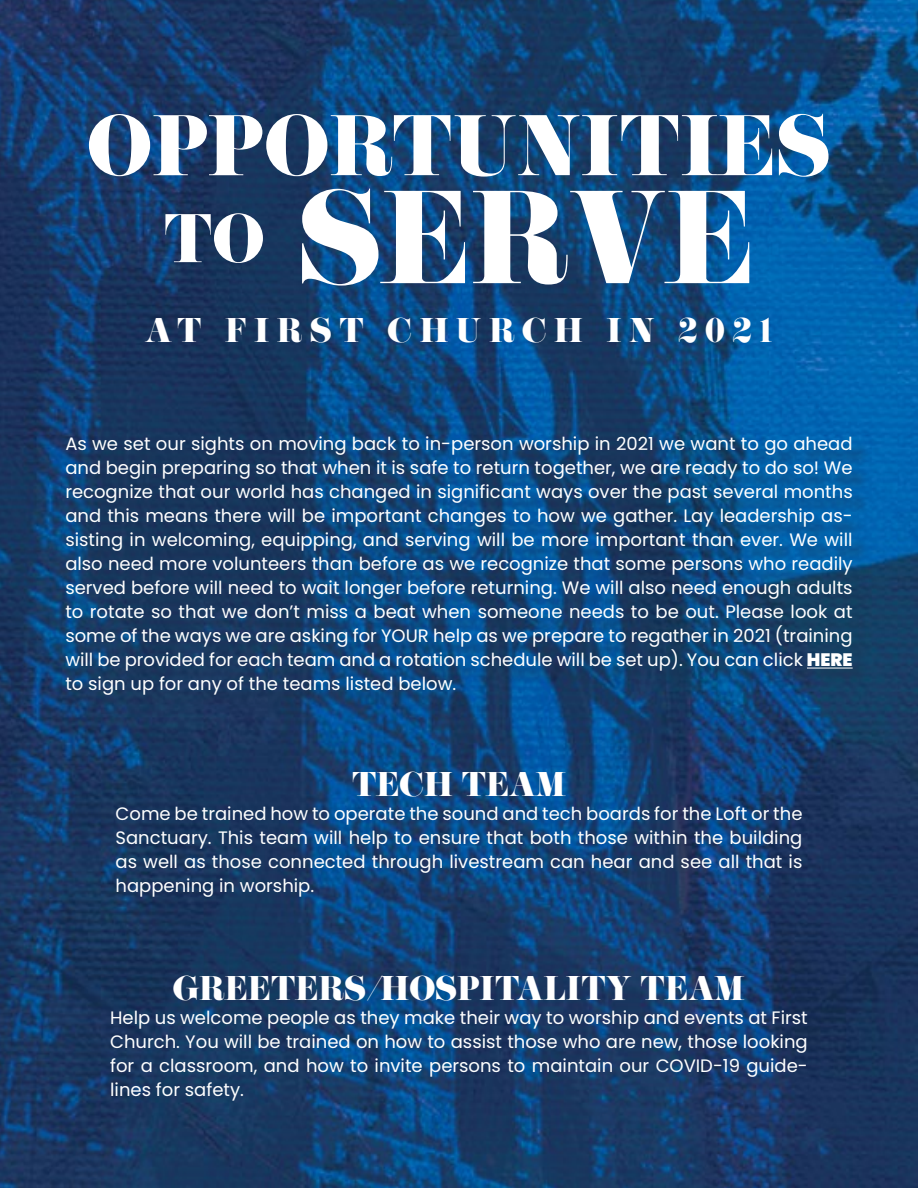
<style>
.page{position:relative;width:918px;height:1188px;background:#fff}
.page>*{position:absolute;margin:0;border:0;box-sizing:border-box;transform-origin:0 0}
.t1{font:115.5px "Eloquent JF Small Caps Pro";color:#fff}
.t2{font:75px "Eloquent JF Small Caps Pro";color:#fff}
.t3{font:30px "Eloquent JF Small Caps Pro";color:#fff}
.t4{font:30px "Eloquent JF Small Caps Pro";letter-spacing:.25em;color:#fff}
.t5{font:18px/24px "Poppins";color:#fff;text-align:justify}
.s1{font-weight:900}
</style>
<div class="page">
<img style="left:0;top:0;width:918px;height:1188px">
<div style="left:68px;top:439px;width:803px;height:274px;background:#1c3654;opacity:.75"></div>
<hr style="left:807px;top:668px;width:46px;height:1px;background:#fff">
<h2 class="t2" style="left:87px;top:95px;width:745px">OPPORTUNITIES</h2>
<h1 class="t1" style="left:163px;top:160px;width:593px"><sup>TO</sup> SERVE</h1>
<h3 class="t4" style="left:145px;top:310px;width:629px">AT FIRST CHURCH IN 2021</h3>
<p class="t5" style="left:65px;top:432px;width:789px">As we set our sights on moving back to in-person worship in 2021 we want to go ahead and begin preparing so that when it is safe to return together, we are ready to do so! We recognize that our world has changed in significant ways over the past several months and this means there will be important changes to how we gather. Lay leadership as&shy;sisting in welcoming, equipping, and serving will be more important than ever. We will also need more volunteers than before as we recognize that some persons who readily served before will need to wait longer before returning. We will also need enough adults to rotate so that we don’t miss a beat when someone needs to be out. Please look at some of the ways we are asking for YOUR help as we prepare to regather in 2021 (training will be provided for each team and a rotation schedule will be set up). You can click <span class="s1">HERE </span>to sign up for any of the teams listed below.</p>
<h3 class="t3" style="left:352px;top:764px;width:216px">TECH TEAM</h3>
<p class="t5" style="left:116px;top:802px;width:688px">Come be trained how to operate the sound and tech boards for the Loft or the Sanctuary. This team will help to ensure that both those within the building as well as those connected through livestream can hear and see all that is happening in worship.</p>
<h3 class="t3" style="left:173px;top:968px;width:574px">GREETERS/HOSPITALITY TEAM</h3>
<p class="t5" style="left:110px;top:1006px;width:699px">Help us welcome people as they make their way to worship and events at First Church. You will be trained on how to assist those who are new, those looking for a classroom, and how to invite persons to maintain our COVID-19 guide&shy;lines for safety.</p>
</div>
